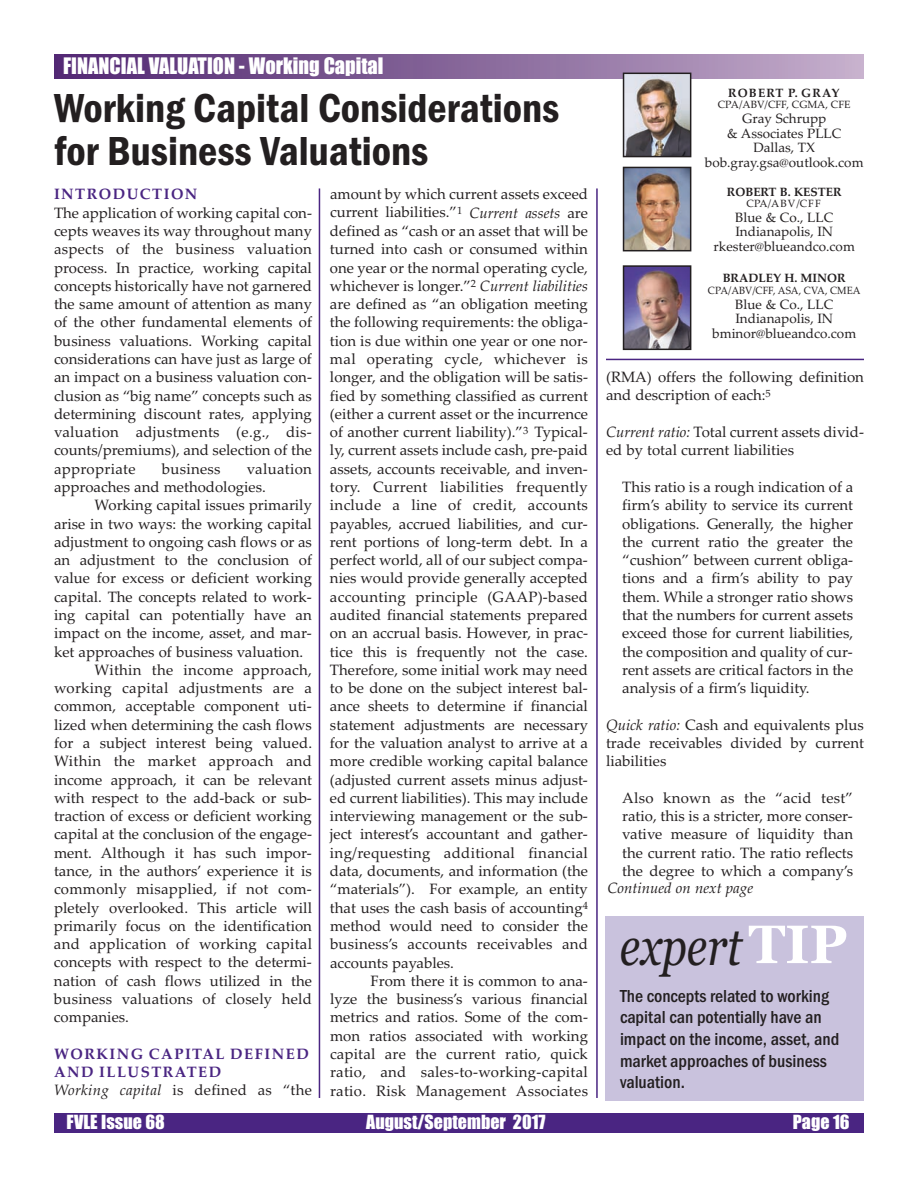
<style>
.page{position:relative;width:918px;height:1188px;background:#fff}
.page>*{position:absolute;margin:0;border:0;box-sizing:border-box;transform-origin:0 0}
.t1{font:italic 54px "Georgia";color:#231f20;scale:.8 1}
.t2{font:600 condensed 42px/43.5px "Franklin Gothic";color:#231f20}
.t3{font:21px "Impact";color:#fff}
.t4{font:500 condensed 18px/21.6px "Franklin Gothic";color:#231f20}
.t5{font:18px "Impact";color:#fff}
.t6{font:15px/18.3px "Palatino Linotype";color:#231f20;text-align:justify}
.t7{font:15px "Palatino Linotype";letter-spacing:.02em;color:#231f20}
.t8{font:700 15px/18.3px "Palatino Linotype";letter-spacing:.1em;color:#4a2582}
.t9{font:italic 15px "Palatino Linotype";color:#231f20}
.t10{font:13.5px/14.7px "Palatino Linotype";color:#231f20;text-align:center}
.t11{font:700 12px "Palatino Linotype";color:#231f20}
.t12{font:700 12px "Palatino Linotype";letter-spacing:.095em;color:#231f20}
.t13{font:10.5px "Palatino Linotype";color:#231f20;scale:.95 1}
.t14{font:10.5px "Palatino Linotype";color:#231f20}
.t15{font:10.5px "Palatino Linotype";letter-spacing:.095em;color:#231f20}
.s1{font-weight:400;font-style:italic;color:#231f20}
.s2{font-weight:400;color:#231f20}
.s3{font-style:italic}
.s4{font-weight:700;font-style:normal;color:#fff}
</style>
<div class="page">
<div style="left:54px;top:1113px;width:810px;height:20px;background:#4a2582"></div>
<div style="left:54px;top:54px;width:810px;height:24px;background:linear-gradient(to right,#4f2570,#c1aac7)"></div>
<hr style="left:319px;top:188px;width:1px;height:910px;background:#4a2582">
<hr style="left:596px;top:188px;width:2px;height:910px;background:#4a2582">
<div style="left:606px;top:916px;width:258px;height:184px;background:#c9c2dd"></div>
<img style="left:626px;top:76px;width:62px;height:78px">
<div style="left:623px;top:73px;width:68px;height:84px;border:2px solid #231f20"></div>
<img style="left:626px;top:170px;width:62px;height:78px">
<div style="left:623px;top:167px;width:68px;height:84px;border:2px solid #231f20"></div>
<img style="left:626px;top:268px;width:62px;height:79px">
<div style="left:623px;top:265px;width:68px;height:85px;border:2px solid #231f20"></div>
<hr style="left:606px;top:359px;width:258px;height:1px;background:#4a2582">
<h3 class="t3" style="left:63px;top:54px;width:322px">FINANCIAL VALUATION - Working Capital</h3>
<h2 class="t2" style="left:54px;top:85px;width:507px">Working Capital Considerations for Business Valuations</h2>
<p class="t8" style="left:54px;top:185px;width:145px">INTRODUCTION</p>
<p class="t6" style="left:54px;top:203px;width:260px">The application of working capital con&shy;cepts weaves its way throughout many aspects of the business valuation process. In practice, working capital concepts historically have not garnered the same amount of attention as many of the other fundamental elements of business valuations. Working capital considerations can have just as large of an impact on a business valuation con&shy;clusion as “big name” concepts such as determining discount rates, applying valuation adjustments (e.g., dis&shy;counts/premiums), and selection of the appropriate</p>
<p class="t6" style="left:54px;top:459px;width:260px;text-indent:193px">valuation approaches and methodologies.</p>
<p class="t6" style="left:94px;top:496px;width:219px">Working capital issues primarily</p>
<p class="t6" style="left:54px;top:514px;width:259px">arise in two ways: the working capital</p>
<p class="t6" style="left:54px;top:533px;width:259px">adjustment to ongoing cash flows or as</p>
<p class="t6" style="left:54px;top:551px;width:260px">an adjustment to the conclusion of</p>
<p class="t6" style="left:54px;top:569px;width:260px">value for excess or deficient working</p>
<p class="t6" style="left:54px;top:587px;width:259px">capital. The concepts related to work-</p>
<p class="t6" style="left:54px;top:606px;width:259px">ing capital can potentially have an</p>
<p class="t6" style="left:54px;top:624px;width:259px">impact on the income, asset, and mar-</p>
<p class="t6" style="left:54px;top:642px;width:251px">ket approaches of business valuation.</p>
<p class="t7" style="left:94px;top:661px;width:219px">Within the income approach,</p>
<p class="t7" style="left:54px;top:679px;width:260px">working capital adjustments are a</p>
<p class="t6" style="left:54px;top:697px;width:259px">common, acceptable component uti-</p>
<p class="t6" style="left:54px;top:715px;width:259px">lized when determining the cash flows</p>
<p class="t6" style="left:54px;top:734px;width:260px">for a subject interest being valued.</p>
<p class="t7" style="left:54px;top:752px;width:260px">Within the market approach and</p>
<p class="t6" style="left:54px;top:770px;width:259px">income approach, it can be relevant</p>
<p class="t6" style="left:54px;top:789px;width:259px">with respect to the add-back or sub-</p>
<p class="t6" style="left:54px;top:807px;width:260px">traction of excess or deficient working</p>
<p class="t6" style="left:54px;top:825px;width:259px">capital at the conclusion of the engage-</p>
<p class="t6" style="left:54px;top:843px;width:259px">ment. Although it has such impor-</p>
<p class="t6" style="left:54px;top:862px;width:259px">tance, in the authors’ experience it is</p>
<p class="t6" style="left:54px;top:880px;width:259px">commonly misapplied, if not com-</p>
<p class="t6" style="left:54px;top:898px;width:260px">pletely overlooked. This article will</p>
<p class="t6" style="left:54px;top:917px;width:260px">primarily focus on the identification</p>
<p class="t6" style="left:54px;top:935px;width:260px">and application of working capital</p>
<p class="t6" style="left:54px;top:953px;width:259px">concepts with respect to the determi-</p>
<p class="t6" style="left:54px;top:971px;width:259px">nation of cash flows utilized in the</p>
<p class="t6" style="left:54px;top:990px;width:260px">business valuations of closely held</p>
<p class="t6" style="left:54px;top:1008px;width:77px">companies.</p>
<p class="t8" style="left:54px;top:1045px;width:260px">WORKING CAPITAL DEFINED<br>AND ILLUSTRATED<br><span class="s1">Working capital</span> <span class="s2">is defined as “the</span></p>
<p class="t7" style="left:162px;top:460px;width:60px">business</p>
<p class="t6" style="left:330px;top:185px;width:260px">amount by which current assets exceed current liabilities.”<sup>1</sup> <span class="s3">Current assets</span> are defined as “cash or an asset that will be turned into cash or consumed within one year or the normal operating cycle, whichever is longer.”<sup>2</sup> <span class="s3">Current liabilities </span>are defined as “an obligation meeting the following requirements: the obliga&shy;tion is due within one year or one nor&shy;mal operating cycle, whichever is longer, and the obligation will be satis&shy;fied by something classified as current (either a current asset or the incurrence of another current liability).”<sup>3</sup> Typical&shy;ly, current assets include cash, pre-paid assets, accounts receivable, and inven&shy;tory. Current liabilities frequently include a line of credit, accounts payables, accrued liabilities, and cur&shy;rent portions of long-term debt. In a perfect world, all of our subject compa&shy;nies would provide generally accepted accounting principle (GAAP)-based audited financial statements prepared on an accrual basis. However, in prac&shy;tice this is frequently not the case.<br>Therefore, some initial work may need to be done on the subject interest bal&shy;ance sheets to determine if financial statement adjustments are necessary for the valuation analyst to arrive at a more credible working capital balance (adjusted current assets minus adjust&shy;ed current liabilities). This may include interviewing management or the sub&shy;ject interest’s accountant and gather&shy;ing/requesting additional financial data, documents, and information (the “materials”). For example, an entity that uses the cash basis of accounting<sup>4 </sup>method would need to consider the business’s accounts receivables and accounts payables.</p>
<p class="t6" style="left:330px;top:972px;width:260px;text-indent:40px">From there it is common to ana&shy;lyze the business’s various financial metrics and ratios. Some of the com&shy;mon ratios associated with working capital are the current ratio, quick ratio, and sales-to-working-capital ratio. Risk Management Associates</p>
<p class="t12" style="left:728px;top:85px;width:113px">ROBERT P. GRAY</p>
<p class="t14" style="left:718px;top:99px;width:134px">CPA/ABV/CFF, CGMA, CFE</p>
<p class="t10" style="left:705px;top:111px;width:160px">Gray Schrupp<br>&amp; Associates PLLC<br>Dallas, TX bob.gray.gsa@outlook.com</p>
<p class="t11" style="left:727px;top:185px;width:116px">ROBERT B. KESTER</p>
<p class="t15" style="left:747px;top:197px;width:76px">CPA/ABV/CFF</p>
<p class="t10" style="left:714px;top:210px;width:143px">Blue &amp; Co., LLC<br>Indianapolis, IN rkester@blueandco.com</p>
<p class="t11" style="left:723px;top:271px;width:125px">BRADLEY H. MINOR</p>
<p class="t13" style="left:708px;top:284px;width:162px">CPA/ABV/CFF, ASA, CVA, CMEA</p>
<p class="t10" style="left:712px;top:297px;width:145px">Blue &amp; Co., LLC<br>Indianapolis, IN bminor@blueandco.com</p>
<p class="t6" style="left:606px;top:368px;width:260px">(RMA) offers the following definition and description of each:<sup>5</sup></p>
<p class="t6" style="left:606px;top:423px;width:260px"><span class="s3">Current ratio:</span> Total current assets divid&shy;ed by total current liabilities</p>
<p class="t6" style="left:622px;top:478px;width:233px">This ratio is a rough indication of a firm’s ability to service its current obligations. Generally, the higher the current ratio the greater the “cushion” between current obliga&shy;tions and a firm’s ability to pay them. While a stronger ratio shows that the numbers for current assets exceed those for current liabilities, the composition and quality of cur&shy;rent assets are critical factors in the analysis of a firm’s liquidity.</p>
<p class="t6" style="left:606px;top:715px;width:259px"><span class="s3">Quick ratio:</span> Cash and equivalents plus trade receivables divided by current liabilities</p>
<p class="t6" style="left:622px;top:789px;width:232px">Also known as the “acid test” ratio, this is a stricter, more conser&shy;vative measure of liquidity than the current ratio. The ratio reflects the degree to which a company’s</p>
<p class="t9" style="left:608px;top:879px;width:147px">Continued on next page</p>
<h1 class="t1" style="left:620px;top:915px;width:286px">expert<span class="s4">TIP</span></h1>
<p class="t4" style="left:620px;top:985px;width:221px">The concepts related to working capital can potentially have an impact on the income, asset, and market approaches of business valuation.</p>
<p class="t5" style="left:66px;top:1113px;width:100px">FVLE Issue 68</p>
<p class="t5" style="left:366px;top:1113px;width:181px">August/September 2017</p>
<p class="t5" style="left:793px;top:1113px;width:58px">Page 16</p>
</div>
